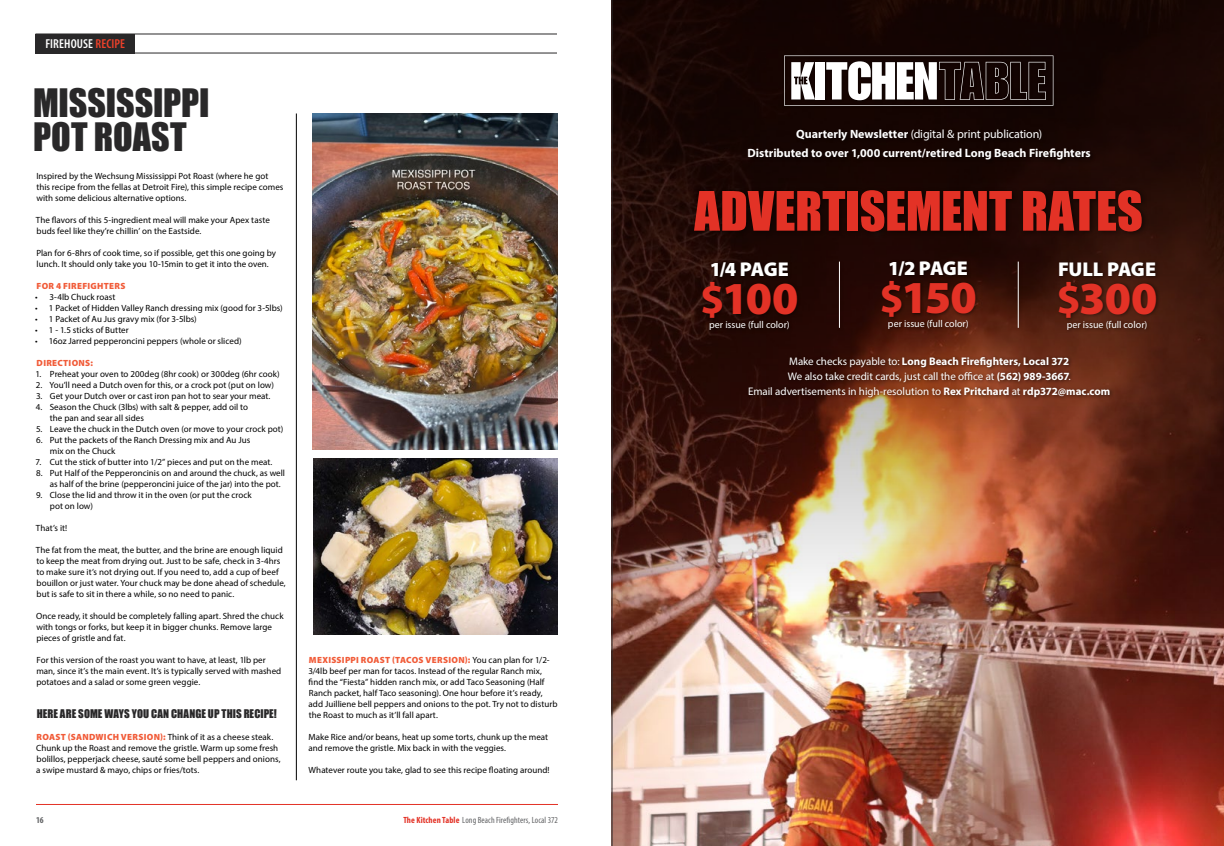
<style>
.page{position:relative;width:1224px;height:846px;background:#fff}
.page>*{position:absolute;margin:0;border:0;box-sizing:border-box;transform-origin:0 0}
.t1{font:50.2px "Impact";color:#e33226}
.t2{font:900 46px "Myriad Pro";letter-spacing:-.015em;color:#e33226}
.t3{font:36px/34px "Impact";color:#292829}
.t4{font:900 20px "Myriad Pro";letter-spacing:-.025em;color:#fff}
.t5{font:600 condensed 13px "Myriad Pro";letter-spacing:.01em;color:#fff}
.t6{font:700 12px/19px "Myriad Pro";color:#fff;text-align:center}
.t7{font:11px/15px "Myriad Pro";letter-spacing:-.005em;color:#fff;text-align:center}
.t8{font:11px "Impact";letter-spacing:.005em;color:#292829}
.t9{font:10px "Myriad Pro";color:#fff}
.t10{font:9px/11px "Myriad Pro";letter-spacing:.005em;color:#000}
.t11{font:condensed 9px "Myriad Pro";letter-spacing:.005em;color:#616264}
.t12{font:900 9px "Myriad Pro";letter-spacing:.035em;color:#f15b38}
.t13{font:700 condensed 9px "Myriad Pro";color:#616264}
.s1{color:#ef4129}
.s2{font-weight:900;color:#f15b38}
.s3{font-weight:700;color:#e33226}
.s4{font-weight:400}
.s5{font-weight:700;font-size:44px}
.s6{font-weight:700}
</style>
<div class="page">
<hr style="left:36px;top:804px;width:522px;height:1px;background:#e33226">
<hr style="left:35px;top:53px;width:522px;height:1px;background:#292829">
<hr style="left:35px;top:34px;width:522px;height:1px;background:#292829">
<div style="left:35px;top:34px;width:100px;height:19px;background:#292829"></div>
<img style="left:313px;top:459px;width:245px;height:176px">
<img style="left:313px;top:114px;width:245px;height:336px">
<hr style="left:296px;top:114px;width:1px;height:666px;background:#000">
<img style="left:613px;top:0;width:611px;height:846px">
<div style="left:782px;top:54px;width:275px;height:56px;background:#120401"></div>
<svg style="left:784px;top:55px;width:269px;height:51px"></svg>
<div style="left:691px;top:187px;width:458px;height:50px;background:#000;opacity:.5"></div>
<div style="left:747px;top:127px;width:348px;height:37px;background:#140401"></div>
<div style="left:747px;top:355px;width:367px;height:46px;background:#000;opacity:.5"></div>
<div style="left:1057px;top:259px;width:103px;height:75px;background:#000;opacity:.5"></div>
<div style="left:837px;top:260px;width:7px;height:72px;background:#000;opacity:.5"></div>
<hr style="left:839px;top:262px;width:1px;height:66px;background:#fff">
<div style="left:1016px;top:260px;width:7px;height:72px;background:#000;opacity:.5"></div>
<hr style="left:1018px;top:262px;width:1px;height:66px;background:#fff">
<div style="left:701px;top:260px;width:100px;height:75px;background:#000;opacity:.5"></div>
<div style="left:880px;top:259px;width:99px;height:75px;background:#000;opacity:.5"></div>
<hr style="left:612px;top:0;width:1px;height:846px;background:#292829">
<h3 class="t5" style="left:45px;top:36px;width:81px">FIREHOUSE <span class="s1">RECIPE</span></h3>
<h3 class="t3" style="left:33px;top:85px;width:178px">MISSISSIPPI<br>POT ROAST</h3>
<p class="t10" style="left:36px;top:170px;width:249px">Inspired by the Wechsung Mississippi Pot Roast (where he got this recipe from the fellas at Detroit Fire), this simple recipe comes with some delicious alternative options.</p>
<p class="t10" style="left:36px;top:214px;width:236px">The flavors of this 5-ingredient meal will make your Apex taste buds feel like they’re chillin’ on the Eastside.</p>
<p class="t10" style="left:36px;top:247px;width:241px">Plan for 6-8hrs of cook time, so if possible, get this one going by lunch. It should only take you 10-15min to get it into the oven.</p>
<p class="t12" style="left:37px;top:280px;width:90px">FOR 4 FIREFIGHTERS</p>
<p class="t10" style="left:35px;top:291px;width:82px">• 3-4lb Chuck roast</p>
<p class="t10" style="left:35px;top:302px;width:249px">• 1 Packet of Hidden Valley Ranch dressing mix (good for 3-5lbs)</p>
<p class="t10" style="left:35px;top:313px;width:163px">• 1 Packet of Au Jus gravy mix (for 3-5lbs)</p>
<p class="t10" style="left:35px;top:324px;width:95px">• 1 - 1.5 sticks of Butter</p>
<p class="t10" style="left:35px;top:335px;width:208px">• 16oz Jarred pepperoncini peppers (whole or sliced)</p>
<p class="t12" style="left:37px;top:357px;width:58px">DIRECTIONS:</p>
<p class="t10" style="left:35px;top:368px;width:246px">1. Preheat your oven to 200deg (8hr cook) or 300deg (6hr cook)</p>
<p class="t10" style="left:36px;top:379px;width:240px">2. You’ll need a Dutch oven for this, or a crock pot (put on low)</p>
<p class="t10" style="left:36px;top:390px;width:236px">3. Get your Dutch over or cast iron pan hot to sear your meat.</p>
<p class="t10" style="left:50px;top:401px;width:200px;text-indent:-14px">4. Season the Chuck (3lbs) with salt &amp; pepper, add oil to the pan and sear all sides</p>
<p class="t10" style="left:36px;top:423px;width:249px">5. Leave the chuck in the Dutch oven (or move to your crock pot)</p>
<p class="t10" style="left:50px;top:434px;width:202px;text-indent:-14px">6. Put the packets of the Ranch Dressing mix and Au Jus mix on the Chuck</p>
<p class="t10" style="left:36px;top:456px;width:238px">7. Cut the stick of butter into 1/2” pieces and put on the meat.</p>
<p class="t10" style="left:50px;top:467px;width:237px;text-indent:-14px">8. Put Half of the Pepperoncinis on and around the chuck, as well as half of the brine (pepperoncini juice of the jar) into the pot.</p>
<p class="t10" style="left:50px;top:489px;width:203px;text-indent:-14px">9. Close the lid and throw it in the oven (or put the crock pot on low)</p>
<p class="t10" style="left:36px;top:522px;width:33px">That’s it!</p>
<p class="t10" style="left:36px;top:544px;width:251px">The fat from the meat, the butter, and the brine are enough liquid to keep the meat from drying out. Just to be safe, check in 3-4hrs to make sure it’s not drying out. If you need to, add a cup of beef bouillon or just water. Your chuck may be done ahead of schedule, but is safe to sit in there a while, so no need to panic.</p>
<p class="t10" style="left:36px;top:610px;width:249px">Once ready, it should be completely falling apart. Shred the chuck with tongs or forks, but keep it in bigger chunks. Remove large pieces of gristle and fat.</p>
<p class="t10" style="left:36px;top:654px;width:247px">For this version of the roast you want to have, at least, 1lb per man, since it’s the main event. It’s is typically served with mashed potatoes and a salad or some green veggie.</p>
<p class="t8" style="left:37px;top:705px;width:242px">HERE ARE SOME WAYS YOU CAN CHANGE UP THIS RECIPE!</p>
<p class="t10" style="left:36px;top:731px;width:246px"><span class="s2">ROAST (SANDWICH VERSION):</span> Think of it as a cheese steak.<br>Chunk up the Roast and remove the gristle. Warm up some fresh bolillos, pepperjack cheese, sauté some bell peppers and onions, a swipe mustard &amp; mayo, chips or fries/tots.</p>
<p class="t10" style="left:308px;top:654px;width:251px"><span class="s2">MEXISSIPPI ROAST (TACOS VERSION):</span> You can plan for 1/2- 3/4lb beef per man for tacos. Instead of the regular Ranch mix, find the “Fiesta” hidden ranch mix, or add Taco Seasoning (Half Ranch packet, half Taco seasoning). One hour before it’s ready, add Juilliene bell peppers and onions to the pot. Try not to disturb the Roast to much as it’ll fall apart.</p>
<p class="t10" style="left:309px;top:731px;width:241px">Make Rice and/or beans, heat up some torts, chunk up the meat and remove the gristle. Mix back in with the veggies.</p>
<p class="t10" style="left:309px;top:764px;width:243px">Whatever route you take, glad to see this recipe floating around!</p>
<p class="t13" style="left:36px;top:814px;width:9px">16</p>
<p class="t11" style="left:403px;top:815px;width:156px"><span class="s3">The Kitchen Table</span> Long Beach Firefighters, Local 372</p>
<h3 class="t6" style="left:748px;top:124px;width:345px">Quarterly Newsletter <span class="s4">(digital &amp; print publication)<br></span>Distributed to over 1,000 current/retired Long Beach Firefighters</h3>
<h1 class="t1" style="left:694px;top:172px;width:450px">ADVERTISEMENT RATES</h1>
<h3 class="t4" style="left:710px;top:256px;width:81px">1/4 PAGE</h3>
<h2 class="t2" style="left:700px;top:268px;width:100px"><span class="s5">$</span>100</h2>
<p class="t9" style="left:709px;top:319px;width:82px">per issue (full color)</p>
<h3 class="t4" style="left:888px;top:255px;width:81px">1/2 PAGE</h3>
<h2 class="t2" style="left:880px;top:267px;width:99px"><span class="s5">$</span>150</h2>
<p class="t9" style="left:888px;top:318px;width:82px">per issue (full color)</p>
<h3 class="t4" style="left:1058px;top:255px;width:100px">FULL PAGE</h3>
<h2 class="t2" style="left:1057px;top:267px;width:103px"><span class="s5">$</span>300</h2>
<p class="t9" style="left:1067px;top:318px;width:82px">per issue (full color)</p>
<p class="t7" style="left:748px;top:353px;width:364px">Make checks payable to: <span class="s6">Long Beach Firefighters, Local 372<br></span>We also take credit cards, just call the office at <span class="s6">(562) 989-3667</span>.<br>Email advertisements in high-resolution to <span class="s6">Rex Pritchard</span> at <span class="s6">rdp372@mac.com</span></p>
</div>
